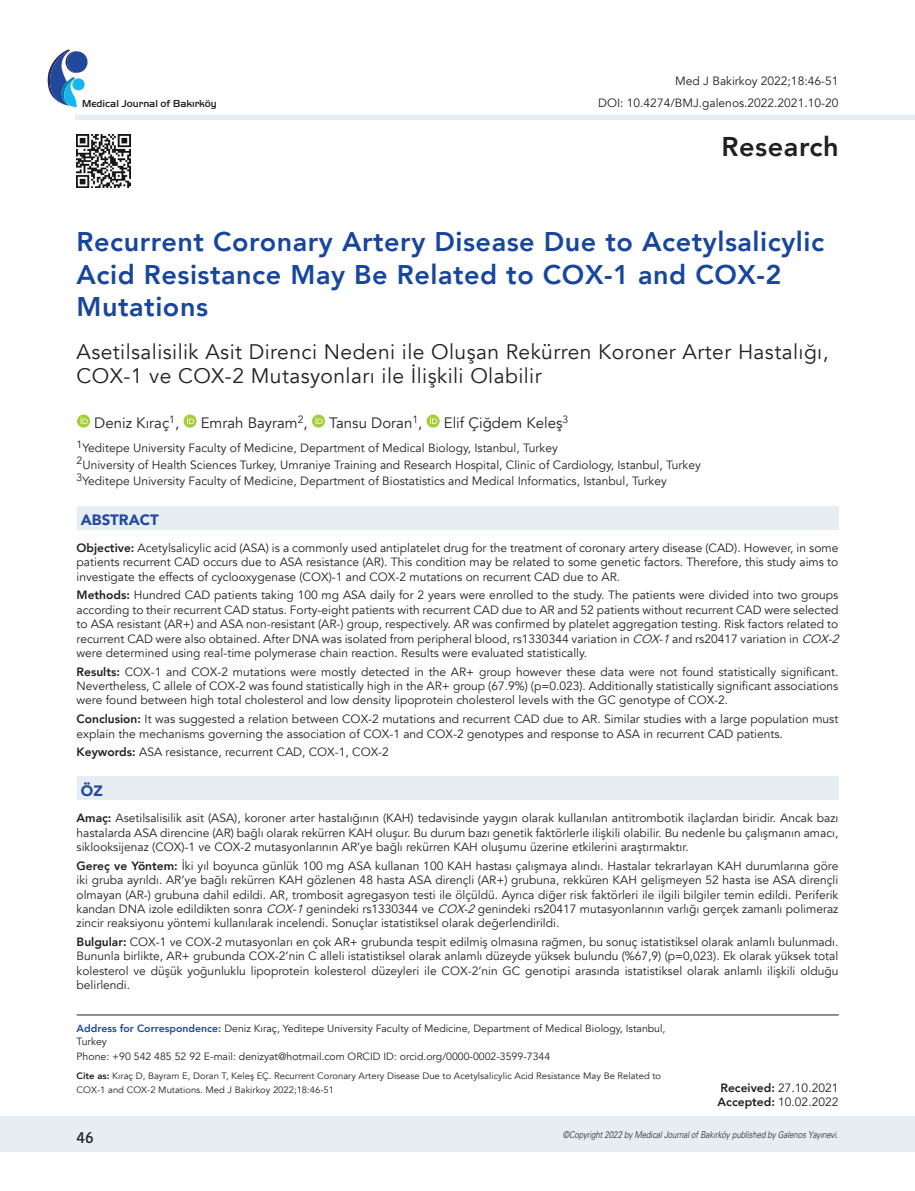
<style>
.page{position:relative;width:915px;height:1191px;background:#fff}
.page>*{position:absolute;margin:0;border:0;box-sizing:border-box;transform-origin:0 0}
.t1{font:800 27.15px "Avenir";letter-spacing:.02em;color:#231f20}
.BAŞLIK_BÜYÜK{font:800 27px/32.4px "Avenir";letter-spacing:.02em;color:#18469d}
.ANA_BAŞLIK_2{font:21px/24px "Avenir";letter-spacing:.02em;color:#231f20}
.t2{font:500 16.5px "Kohinoor Devanagari";color:#231f20}
.YAZAR{font:15px "Avenir";color:#231f20}
.başlık_iç{font:900 15px "Avenir";color:#22489b}
.ÖZET{font:12px/14.4px "Avenir";color:#231f20;text-align:justify}
.KURUM{font:12px "Avenir";color:#231f20}
.sayfa_no{font:12px "Avenir";color:#231f20}
.t3{font:10.5px/12.8px "Avenir";color:#231f20}
.t4{font:500 10.5px "Handel Got D";color:#231f20}
.t5{font:9.45px "Univers Light Ita Tr";letter-spacing:-.005em;color:#231f20;scale:.83 1}
.t6{font:9.3px/13.5px "Avenir";color:#231f20}
.s1{font-weight:800}
.s2{font-style:italic}
.s3{font-weight:800;color:#22489b}
</style>
<div class="page">
<div style="left:0;top:1116px;width:914px;height:35px;background:#e6edf3"></div>
<hr style="left:75px;top:115px;width:839px;height:4px;background:#e6edf3">
<svg style="left:48px;top:49px;width:40px;height:58px"></svg>
<img style="left:77px;top:134px;width:53px;height:54px">
<svg style="left:77px;top:414px;width:13px;height:13px"></svg>
<svg style="left:80px;top:417px;width:8px;height:7px"></svg>
<svg style="left:183px;top:414px;width:13px;height:13px"></svg>
<svg style="left:187px;top:417px;width:7px;height:7px"></svg>
<svg style="left:312px;top:414px;width:13px;height:13px"></svg>
<svg style="left:315px;top:417px;width:7px;height:7px"></svg>
<svg style="left:426px;top:414px;width:13px;height:13px"></svg>
<svg style="left:430px;top:417px;width:7px;height:7px"></svg>
<div style="left:77px;top:506px;width:761px;height:23px;background:#e6edf3"></div>
<div style="left:77px;top:776px;width:761px;height:23px;background:#e6edf3"></div>
<hr style="left:77px;top:1014px;width:761px;height:1px;background:#231f20">
<p class="t4" style="left:82px;top:98px;width:136px">Medical Journal of Bakırköy</p>
<p class="sayfa_no" style="left:675px;top:74px;width:164px">Med J Bakirkoy 2022;18:46-51</p>
<p class="ÖZET" style="left:598px;top:96px;width:241px">DOI: 10.4274/BMJ.galenos.2022.2021.10-20</p>
<h1 class="t1" style="left:721px;top:126px;width:119px">Research</h1>
<p class="BAŞLIK_BÜYÜK" style="left:77px;top:226px;width:748px">Recurrent Coronary Artery Disease Due to Acetylsalicylic<br>Acid Resistance May Be Related to COX-1 and COX-2<br>Mutations</p>
<p class="ANA_BAŞLIK_2" style="left:77px;top:340px;width:753px">Asetilsalisilik Asit Direnci Nedeni ile Oluşan Rekürren Koroner Arter Hastalığı,<br>COX-1 ve COX-2 Mutasyonları ile İlişkili Olabilir</p>
<p class="YAZAR" style="left:94px;top:413px;width:87px">Deniz Kıraç<sup>1</sup>,</p>
<p class="YAZAR" style="left:201px;top:413px;width:108px">Emrah Bayram<sup>2</sup>,</p>
<p class="YAZAR" style="left:329px;top:413px;width:95px">Tansu Doran<sup>1</sup>,</p>
<p class="YAZAR" style="left:443px;top:413px;width:126px">Elif Çiğdem Keleş<sup>3</sup></p>
<p class="KURUM" style="left:77px;top:441px;width:482px"><sup>1</sup>Yeditepe University Faculty of Medicine, Department of Medical Biology, Istanbul, Turkey</p>
<p class="KURUM" style="left:77px;top:457px;width:625px"><sup>2</sup>University of Health Sciences Turkey, Umraniye Training and Research Hospital, Clinic of Cardiology, Istanbul, Turkey</p>
<p class="KURUM" style="left:77px;top:474px;width:591px"><sup>3</sup>Yeditepe University Faculty of Medicine, Department of Biostatistics and Medical Informatics, Istanbul, Turkey</p>
<p class="başlık_iç" style="left:81px;top:507px;width:79px">ABSTRACT</p>
<p class="ÖZET" style="left:77px;top:541px;width:763px"><span class="s1">Objective:</span> Acetylsalicylic acid (ASA) is a commonly used antiplatelet drug for the treatment of coronary artery disease (CAD). However, in some patients recurrent CAD occurs due to ASA resistance (AR). This condition may be related to some genetic factors. Therefore, this study aims to investigate the effects of cyclooxygenase (COX)-1 and COX-2 mutations on recurrent CAD due to AR.</p>
<p class="ÖZET" style="left:77px;top:588px;width:767px;text-align:left"><span class="s1">Methods:</span> Hundred CAD patients taking 100 mg ASA daily for 2 years were enrolled to the study. The patients were divided into two groups according to their recurrent CAD status. Forty-eight patients with recurrent CAD due to AR and 52 patients without recurrent CAD were selected to ASA resistant (AR+) and ASA non-resistant (AR-) group, respectively. AR was confirmed by platelet aggregation testing. Risk factors related to recurrent CAD were also obtained. After DNA was isolated from peripheral blood, rs1330344 variation in <span class="s2">COX-1</span>and rs20417 variation in <span class="s2">COX-2 </span>were determined using real-time polymerase chain reaction. Results were evaluated statistically.</p>
<p class="ÖZET" style="left:77px;top:664px;width:763px"><span class="s1">Results:</span> COX-1 and COX-2 mutations were mostly detected in the AR+ group however these data were not found statistically significant.<br>Nevertheless, C allele of COX-2 was found statistically high in the AR+ group (67.9%) (p=0.023). Additionally statistically significant associations were found between high total cholesterol and low density lipoprotein cholesterol levels with the GC genotype of COX-2.</p>
<p class="ÖZET" style="left:77px;top:712px;width:763px"><span class="s1">Conclusion:</span> It was suggested a relation between COX-2 mutations and recurrent CAD due to AR. Similar studies with a large population must explain the mechanisms governing the association of COX-1 and COX-2 genotypes and response to ASA in recurrent CAD patients.</p>
<p class="ÖZET" style="left:77px;top:745px;width:314px"><span class="s1">Keywords:</span> ASA resistance, recurrent CAD, COX-1, COX-2</p>
<p class="başlık_iç" style="left:81px;top:777px;width:23px">ÖZ</p>
<p class="ÖZET" style="left:77px;top:811px;width:763px"><span class="s1">Amaç:</span> Asetilsalisilik asit (ASA), koroner arter hastalığının (KAH) tedavisinde yaygın olarak kullanılan antitrombotik ilaçlardan biridir. Ancak bazı hastalarda ASA direncine (AR) bağlı olarak rekürren KAH oluşur. Bu durum bazı genetik faktörlerle ilişkili olabilir. Bu nedenle bu çalışmanın amacı, siklooksijenaz (COX)-1 ve COX-2 mutasyonlarının AR’ye bağlı rekürren KAH oluşumu üzerine etkilerini araştırmaktır.</p>
<p class="ÖZET" style="left:77px;top:858px;width:763px"><span class="s1">Gereç ve Yöntem:</span> İki yıl boyunca günlük 100 mg ASA kullanan 100 KAH hastası çalışmaya alındı. Hastalar tekrarlayan KAH durumlarına göre iki gruba ayrıldı. AR’ye bağlı rekürren KAH gözlenen 48 hasta ASA dirençli (AR+) grubuna, rekküren KAH gelişmeyen 52 hasta ise ASA dirençli olmayan (AR-) grubuna dahil edildi. AR, trombosit agregasyon testi ile ölçüldü. Ayrıca diğer risk faktörleri ile ilgili bilgiler temin edildi. Periferik kandan DNA izole edildikten sonra <span class="s2">COX-1</span>genindeki rs1330344 ve <span class="s2">COX-2</span>genindeki rs20417 mutasyonlarının varlığı gerçek zamanlı polimeraz zincir reaksiyonu yöntemi kullanılarak incelendi. Sonuçlar istatistiksel olarak değerlendirildi.</p>
<p class="ÖZET" style="left:77px;top:935px;width:763px"><span class="s1">Bulgular:</span> COX-1 ve COX-2 mutasyonları en çok AR+ grubunda tespit edilmiş olmasına rağmen, bu sonuç istatistiksel olarak anlamlı bulunmadı.<br>Bununla birlikte, AR+ grubunda COX-2’nin C alleli istatistiksel olarak anlamlı düzeyde yüksek bulundu (%67,9) (p=0,023). Ek olarak yüksek total kolesterol ve düşük yoğunluklu lipoprotein kolesterol düzeyleri ile COX-2’nin GC genotipi arasında istatistiksel olarak anlamlı ilişkili olduğu belirlendi.</p>
<p class="t3" style="left:77px;top:1022px;width:590px"><span class="s3">Address for Correspondence:</span> Deniz Kıraç, Yeditepe University Faculty of Medicine, Department of Medical Biology, Istanbul,<br>Turkey</p>
<p class="t3" style="left:77px;top:1050px;width:475px">Phone: +90 542 485 52 92 E-mail: denizyat@hotmail.com ORCID ID: orcid.org/0000-0002-3599-7344</p>
<p class="t6" style="left:77px;top:1069px;width:586px"><span class="s1">Cite as:</span> Kıraç D, Bayram E, Doran T, Keleş EÇ. Recurrent Coronary Artery Disease Due to Acetylsalicylic Acid Resistance May Be Related to<br>COX-1 and COX-2 Mutations. Med J Bakirkoy 2022;18:46-51</p>
<p class="ÖZET" style="left:720px;top:1080px;width:119px"><span class="s1">Received:</span> 27.10.2021</p>
<p class="ÖZET" style="left:717px;top:1095px;width:122px"><span class="s1">Accepted:</span> 10.02.2022</p>
<h3 class="t2" style="left:77px;top:1127px;width:18px">46</h3>
<p class="t5" style="left:562px;top:1128px;width:333px">©Copyright 2022 by Medical Journal of Bakırköy published by Galenos Yayınevi.</p>
</div>
